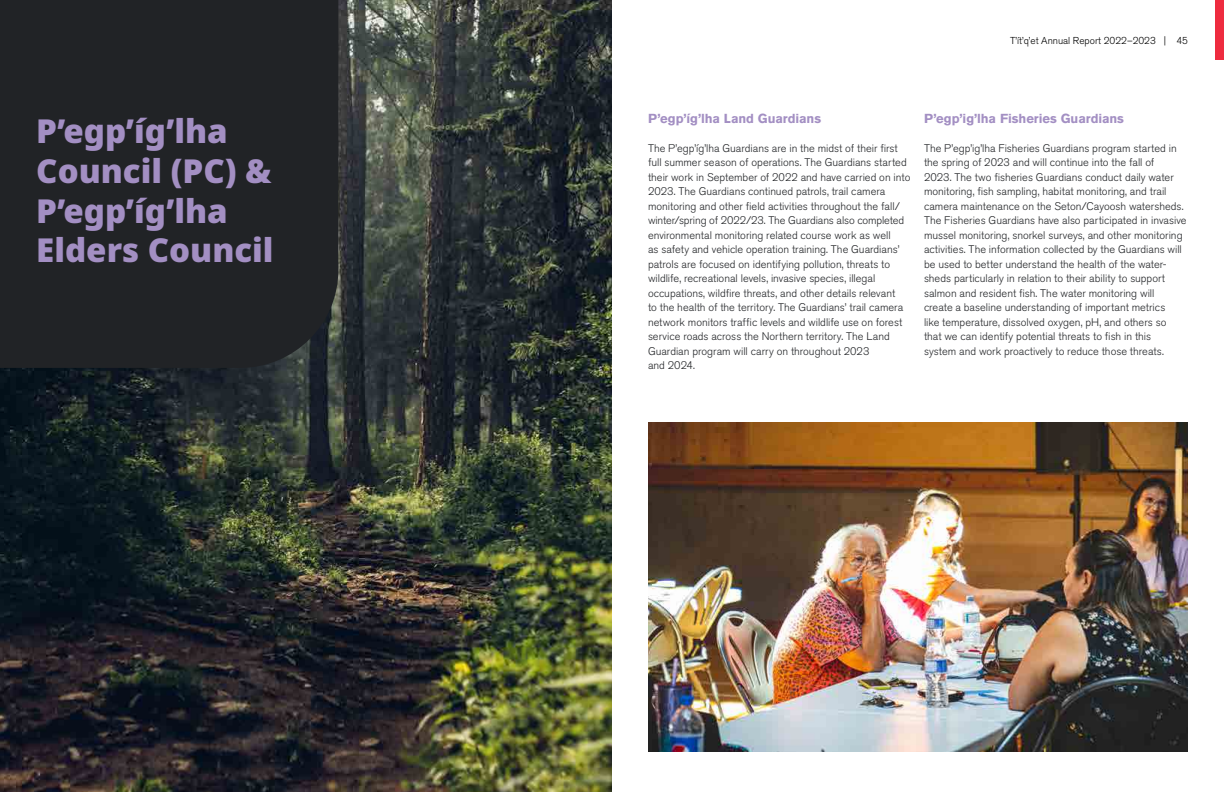
<style>
.page{position:relative;width:1224px;height:792px;background:#fff}
.page>*{position:absolute;margin:0;border:0;box-sizing:border-box;transform-origin:0 0}
.t1{font:900 33px/39.6px "Noto Sans";color:#a38fc3}
.t2{font:700 13px "Akzidenz Grotesk Pro";letter-spacing:-.01em;color:#a38fc3}
.t3{font:300 11px/14.5px "Akzidenz Grotesk Pro";color:#212326}
.t4{font:300 10px "Akzidenz Grotesk Pro";color:#000}
</style>
<div class="page">
<div style="left:1215px;top:0;width:9px;height:59px;background:#ee2c3f"></div>
<img style="left:0;top:0;width:612px;height:792px">
<div style="left:0;top:0;width:338px;height:368px;background:#212326"></div>
<img style="left:648px;top:423px;width:540px;height:328px">
<p class="t4" style="left:1010px;top:34px;width:179px">T’ít’q’et Annual Report 2022–2023 | 45</p>
<h1 class="t1" style="left:36px;top:112px;width:239px">P’egp’íg’lha<br>Council (PC) &amp;<br>P’egp’íg’lha<br>Elders Council</h1>
<p class="t2" style="left:648px;top:110px;width:175px">P’egp’íg’lha Land Guardians</p>
<p class="t3" style="left:648px;top:141px;width:264px">The P’egp’íg’lha Guardians are in the midst of their first full summer season of operations. The Guardians started their work in September of 2022 and have carried on into 2023. The Guardians continued patrols, trail camera monitoring and other field activities throughout the fall/ winter/spring of 2022/23. The Guardians also completed environmental monitoring related course work as well<br>as safety and vehicle operation training. The Guardians’ patrols are focused on identifying pollution, threats to wildlife, recreational levels, invasive species, illegal occupations, wildfire threats, and other details relevant<br>to the health of the territory. The Guardians’ trail camera network monitors traffic levels and wildlife use on forest service roads across the Northern territory. The Land Guardian program will carry on throughout 2023<br>and 2024.</p>
<p class="t2" style="left:924px;top:110px;width:202px">P’egp’ig’lha Fisheries Guardians</p>
<p class="t3" style="left:924px;top:141px;width:264px">The P’egp’ig’lha Fisheries Guardians program started in the spring of 2023 and will continue into the fall of<br>2023. The two fisheries Guardians conduct daily water monitoring, fish sampling, habitat monitoring, and trail camera maintenance on the Seton/Cayoosh watersheds.<br>The Fisheries Guardians have also participated in invasive mussel monitoring, snorkel surveys, and other monitoring activities. The information collected by the Guardians will be used to better understand the health of the water&shy;sheds particularly in relation to their ability to support salmon and resident fish. The water monitoring will<br>create a baseline understanding of important metrics<br>like temperature, dissolved oxygen, pH, and others so that we can identify potential threats to fish in this<br>system and work proactively to reduce those threats.</p>
</div>
